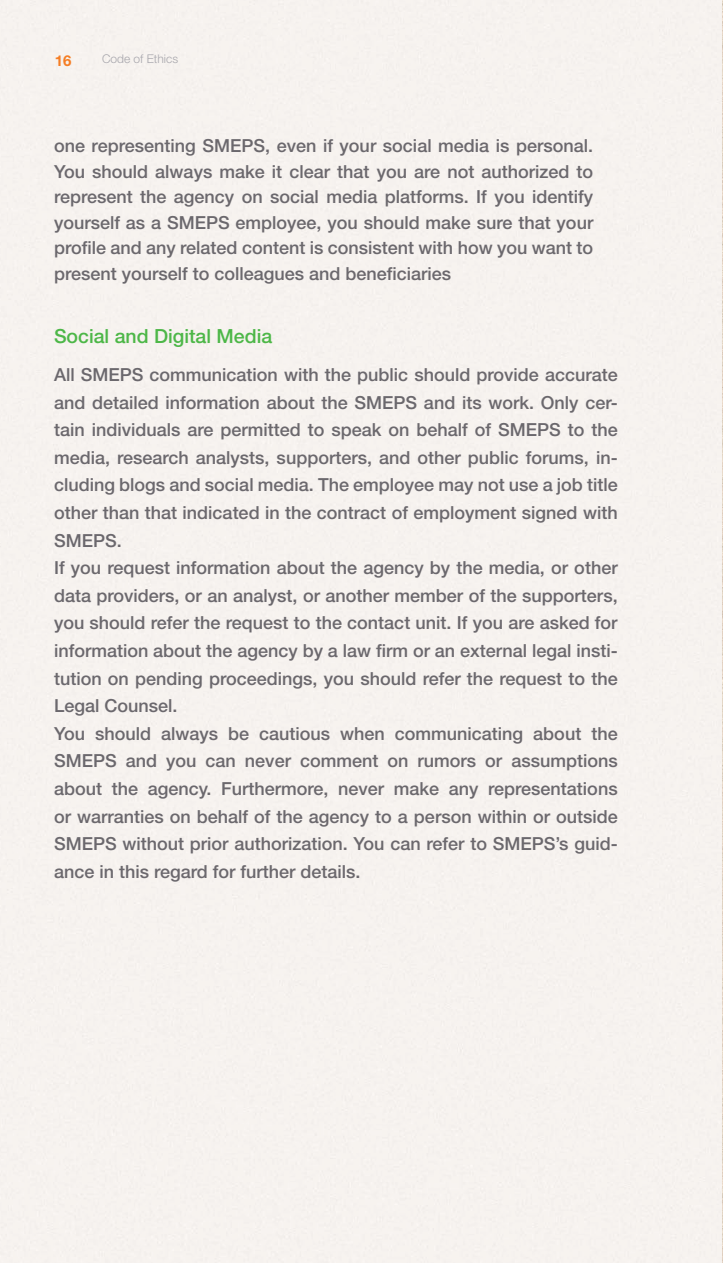
<style>
.page{position:relative;width:723px;height:1263px;background:#fff}
.page>*{position:absolute;margin:0;border:0;box-sizing:border-box;transform-origin:0 0}
.Paragraph_Style_1{font:500 19.5px "Helvetica Neue";color:#4db748}
.textE{font:500 18px/27.6px "Helvetica Neue";color:#6b686d;text-align:justify}
.t1{font:700 15px "Helvetica Neue";color:#f57e25}
.t2{font:300 12px "Helvetica Neue";color:#a8a7ad}
</style>
<div class="page">
<p class="t1" style="left:55px;top:51px;width:18px">16</p>
<p class="t2" style="left:102px;top:52px;width:78px">Code of Ethics</p>
<p class="textE" style="left:54px;top:133px;width:541px;line-height:25.5px">one representing SMEPS, even if your social media is personal.<br>You should always make it clear that you are not authorized to represent the agency on social media platforms. If you identify yourself as a SMEPS employee, you should make sure that your profile and any related content is consistent with how you want to present yourself to colleagues and beneficiaries</p>
<p class="Paragraph_Style_1" style="left:54px;top:324px;width:220px">Social and Digital Media</p>
<p class="textE" style="left:54px;top:361px;width:565px">All SMEPS communication with the public should provide accurate and detailed information about the SMEPS and its work. Only cer&shy;tain individuals are permitted to speak on behalf of SMEPS to the media, research analysts, supporters, and other public forums, in&shy;cluding blogs and social media. The employee may not use a job title other than that indicated in the contract of employment signed with SMEPS.</p>
<p class="textE" style="left:54px;top:554px;width:565px">If you request information about the agency by the media, or other data providers, or an analyst, or another member of the supporters, you should refer the request to the contact unit. If you are asked for information about the agency by a law firm or an external legal insti&shy;tution on pending proceedings, you should refer the request to the Legal Counsel.</p>
<p class="textE" style="left:54px;top:719px;width:565px">You should always be cautious when communicating about the SMEPS and you can never comment on rumors or assumptions about the agency. Furthermore, never make any representations or warranties on behalf of the agency to a person within or outside SMEPS without prior authorization. You can refer to SMEPS’s guid&shy;ance in this regard for further details.</p>
</div>
